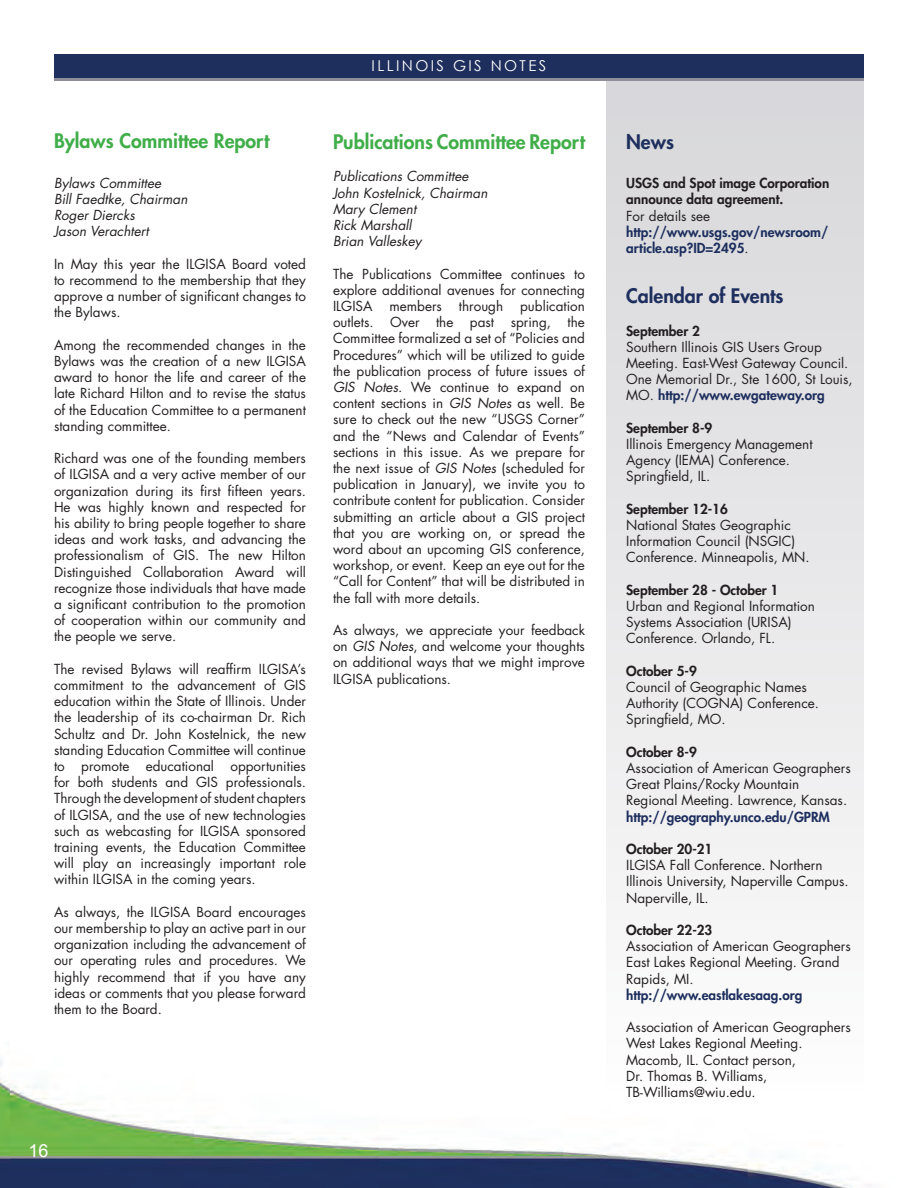
<style>
.page{position:relative;width:918px;height:1188px;background:#fff}
.page>*{position:absolute;margin:0;border:0;box-sizing:border-box;transform-origin:0 0}
.t1{font:800 19.5px "Futura";color:#40ae49}
.t2{font:800 19.5px "Futura";color:#1e2f5e}
.t3{font:18px "Arial";color:#fff}
.t4{font:15px "Century Gothic";letter-spacing:.16em;color:#fff}
.t5{font:13.5px/16.2px "Futura";color:#231f20}
.t6{font:800 13.5px "Futura";color:#231f20}
.t7{font:italic 13.5px "Futura";color:#231f20}
.t8{font:800 13.5px/16.2px "Futura";color:#1e2f5e}
.s1{font-style:italic}
.s2{font-weight:400;color:#231f20}
.s3{font-weight:800;color:#1e2f5e}
</style>
<div class="page">
<img style="left:0;top:1059px;width:871px;height:129px">
<div style="left:54px;top:54px;width:810px;height:25px;background:#1e2f5e"></div>
<hr style="left:54px;top:79px;width:810px;height:2px;background:#8e8e98">
<div style="left:606px;top:79px;width:258px;height:1021px;background:linear-gradient(to bottom,#d6d6da,#fdfcfc)"></div>
<p class="t1" style="left:54px;top:129px;width:217px">Bylaws Committee Report</p>
<p class="t7" style="left:54px;top:174px;width:109px">Bylaws Committee</p>
<p class="t7" style="left:54px;top:190px;width:135px">Bill Faedtke, Chairman</p>
<p class="t7" style="left:54px;top:207px;width:82px">Roger Diercks</p>
<p class="t7" style="left:54px;top:223px;width:96px">Jason Verachtert</p>
<p class="t5" style="left:54px;top:256px;width:254px;text-align:justify">In May this year the ILGISA Board voted to recommend to the membership that they approve a number of significant changes to the Bylaws.</p>
<p class="t5" style="left:54px;top:337px;width:254px;text-align:justify">Among the recommended changes in the Bylaws was the creation of a new ILGISA award to honor the life and career of the late Richard Hilton and to revise the status of the Education Committee to a permanent standing committee.</p>
<p class="t5" style="left:54px;top:450px;width:254px;text-align:justify">Richard was one of the founding members of ILGISA and a very active member of our organization during its first fifteen years.<br>He was highly known and respected for his ability to bring people together to share ideas and work tasks, and advancing the professionalism of GIS. The new Hilton Distinguished Collaboration Award will recognize those individuals that have made a significant contribution to the promotion of cooperation within our community and the people we serve.</p>
<p class="t5" style="left:54px;top:661px;width:254px;text-align:justify">The revised Bylaws will reaffirm ILGISA’s commitment to the advancement of GIS education within the State of Illinois. Under the leadership of its co-chairman Dr. Rich Schultz and Dr. John Kostelnick, the new standing Education Committee will continue to promote educational opportunities for both students and GIS professionals.<br>Through the development of student chapters of ILGISA, and the use of new technologies such as webcasting for ILGISA sponsored training events, the Education Committee will play an increasingly important role within ILGISA in the coming years.</p>
<p class="t5" style="left:54px;top:904px;width:254px;text-align:justify">As always, the ILGISA Board encourages our membership to play an active part in our organization including the advancement of our operating rules and procedures. We highly recommend that if you have any ideas or comments that you please forward them to the Board.</p>
<p class="t4" style="left:372px;top:57px;width:176px">ILLINOIS GIS NOTES</p>
<p class="t1" style="left:333px;top:130px;width:254px">Publications Committee Report</p>
<p class="t7" style="left:333px;top:168px;width:137px">Publications Committee</p>
<p class="t7" style="left:333px;top:184px;width:156px">John Kostelnick, Chairman</p>
<p class="t7" style="left:333px;top:200px;width:85px">Mary Clement</p>
<p class="t7" style="left:333px;top:217px;width:80px">Rick Marshall</p>
<p class="t7" style="left:333px;top:233px;width:90px">Brian Valleskey</p>
<p class="t5" style="left:333px;top:266px;width:253px;text-align:justify">The Publications Committee continues to explore additional avenues for connecting ILGISA</p>
<p class="t5" style="left:333px;top:298px;width:254px;text-align:justify;text-indent:187px">publication outlets. Over the past spring, the Committee formalized a set of “Policies and Procedures” which will be utilized to guide the publication process of future issues of <span class="s1">GIS Notes.</span> We continue to expand on content sections in <span class="s1">GIS Notes</span> as well. Be sure to check out the new “USGS Corner” and the “News and Calendar of Events” sections in this issue. As we prepare for the next issue of <span class="s1">GIS Notes</span> (scheduled for publication in January), we invite you to contribute content for publication. Consider submitting an article about a GIS project that you are working on, or spread the word about an upcoming GIS conference, workshop, or event. Keep an eye out for the “Call for Content” that will be distributed in the fall with more details.</p>
<p class="t5" style="left:333px;top:622px;width:254px;text-align:justify">As always, we appreciate your feedback on <span class="s1">GIS Notes</span>, and welcome your thoughts on additional ways that we might improve ILGISA publications.</p>
<p class="t5" style="left:390px;top:298px;width:54px">members</p>
<p class="t5" style="left:459px;top:298px;width:46px">through</p>
<h2 class="t3" style="left:28px;top:1138px;width:22px">16</h2>
<p class="t2" style="left:626px;top:129px;width:49px">News</p>
<p class="t6" style="left:626px;top:175px;width:205px">USGS and Spot image Corporation</p>
<p class="t6" style="left:626px;top:191px;width:159px">announce data agreement.</p>
<p class="t5" style="left:626px;top:208px;width:86px">For details see</p>
<p class="t8" style="left:626px;top:224px;width:204px">http://www.usgs.gov/newsroom/ article.asp?ID=2495<span class="s2">.</span></p>
<p class="t2" style="left:626px;top:284px;width:159px">Calendar of Events</p>
<p class="t6" style="left:626px;top:322px;width:75px">September 2</p>
<p class="t5" style="left:626px;top:339px;width:228px">Southern Illinois GIS Users Group Meeting. East-West Gateway Council.<br>One Memorial Dr., Ste 1600, St Louis, MO. <span class="s3">http://www.ewgateway.org</span></p>
<p class="t6" style="left:626px;top:419px;width:88px">September 8-9</p>
<p class="t5" style="left:626px;top:436px;width:188px">Illinois Emergency Management<br>Agency (IEMA) Conference.<br>Springfield, IL.</p>
<p class="t6" style="left:626px;top:500px;width:103px">September 12-16</p>
<p class="t5" style="left:626px;top:517px;width:185px">National States Geographic<br>Information Council (NSGIC)<br>Conference. Minneapolis, MN.</p>
<p class="t6" style="left:626px;top:581px;width:154px">September 28 - October 1</p>
<p class="t5" style="left:626px;top:598px;width:190px">Urban and Regional Information<br>Systems Association (URISA)<br>Conference. Orlando, FL.</p>
<p class="t6" style="left:626px;top:662px;width:72px">October 5-9</p>
<p class="t5" style="left:626px;top:679px;width:194px">Council of Geographic Names<br>Authority (COGNA) Conference.<br>Springfield, MO.</p>
<p class="t6" style="left:626px;top:743px;width:72px">October 8-9</p>
<p class="t5" style="left:626px;top:760px;width:226px">Association of American Geographers<br>Great Plains/Rocky Mountain<br>Regional Meeting. Lawrence, Kansas.</p>
<p class="t8" style="left:626px;top:808px;width:205px">http://geography.unco.edu/GPRM</p>
<p class="t6" style="left:626px;top:840px;width:88px">October 20-21</p>
<p class="t5" style="left:626px;top:857px;width:224px">ILGISA Fall Conference. Northern<br>Illinois University, Naperville Campus.<br>Naperville, IL.</p>
<p class="t6" style="left:626px;top:921px;width:88px">October 22-23</p>
<p class="t5" style="left:626px;top:938px;width:226px">Association of American Geographers<br>East Lakes Regional Meeting. Grand<br>Rapids, MI.</p>
<p class="t8" style="left:626px;top:987px;width:178px">http://www.eastlakesaag.org</p>
<p class="t5" style="left:626px;top:1019px;width:226px">Association of American Geographers<br>West Lakes Regional Meeting.<br>Macomb, IL. Contact person,</p>
<p class="t5" style="left:626px;top:1068px;width:143px">Dr. Thomas B. Williams,</p>
<p class="t5" style="left:626px;top:1084px;width:131px">TB-Williams@wiu.edu.</p>
</div>
